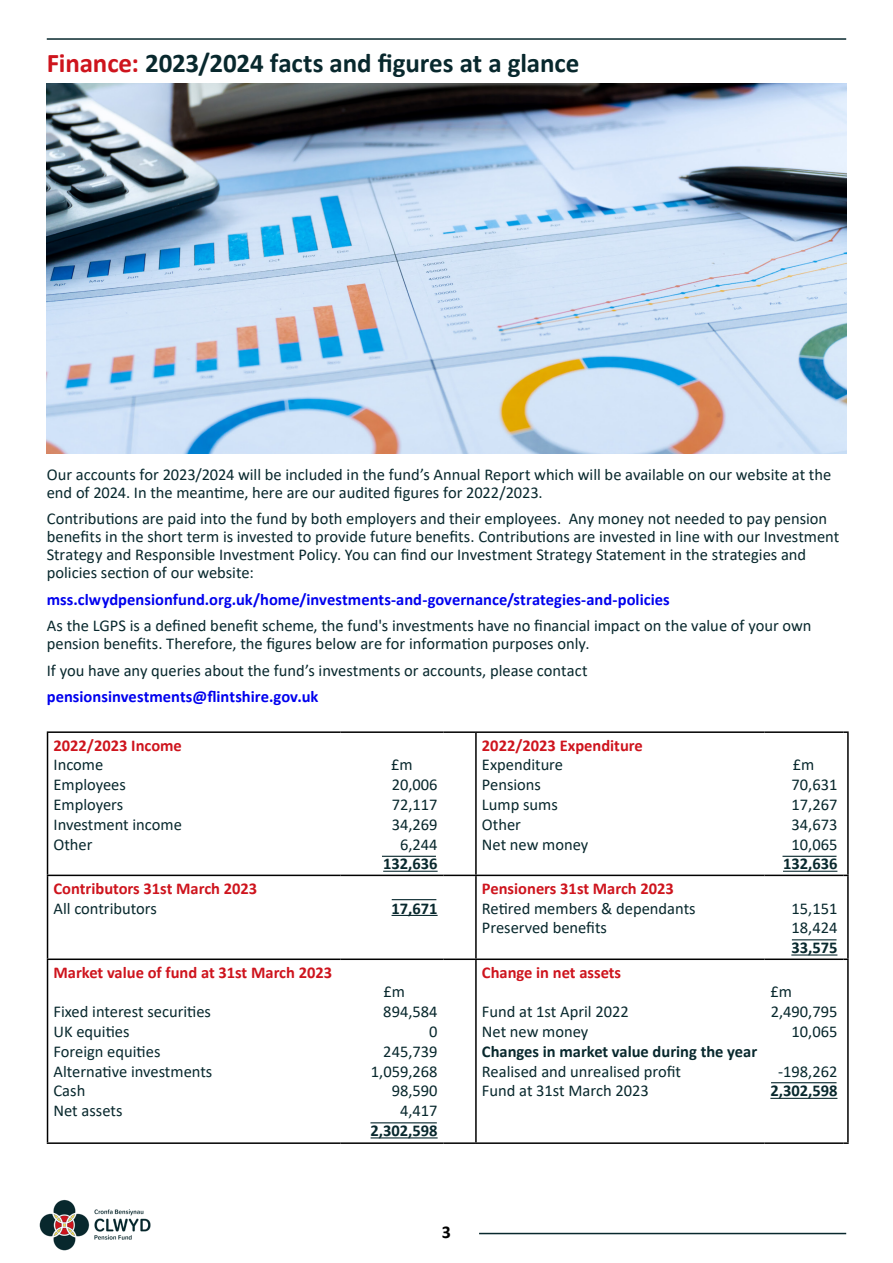
<style>
.page{position:relative;width:893px;height:1263px;background:#fff}
.page>*{position:absolute;margin:0;border:0;box-sizing:border-box;transform-origin:0 0}
.t1{font:700 27px "Calibri";letter-spacing:-.005em;color:#08282d}
.t2{font:700 18px "Calibri";color:#000}
.t3{font:16.5px/19.8px "Calibri";color:#08282d}
.t4{font:700 16.5px "Calibri";color:#ce141d}
.t5{font:700 16.5px "Calibri";color:#00e}
.t6{font:700 16.5px "Calibri";color:#08282d}
.s1{color:#ce141d}
</style>
<div class="page">
<hr style="left:47px;top:38px;width:799px;height:2px;background:#08282d">
<hr style="left:479px;top:1233px;width:367px;height:1px;background:#08282d">
<img style="left:40px;top:1200px;width:111px;height:50px">
<hr style="left:47px;top:731px;width:293px;height:2px;background:#000">
<hr style="left:47px;top:733px;width:1px;height:142px;background:#000">
<hr style="left:476px;top:731px;width:288px;height:2px;background:#000">
<hr style="left:47px;top:875px;width:293px;height:1px;background:#000">
<hr style="left:47px;top:876px;width:1px;height:82px;background:#000">
<hr style="left:476px;top:875px;width:288px;height:1px;background:#000">
<hr style="left:47px;top:958px;width:293px;height:2px;background:#000">
<hr style="left:47px;top:960px;width:1px;height:182px;background:#000">
<hr style="left:476px;top:958px;width:288px;height:2px;background:#000">
<hr style="left:47px;top:1142px;width:293px;height:2px;background:#000">
<hr style="left:476px;top:1142px;width:288px;height:2px;background:#000">
<hr style="left:444px;top:731px;width:32px;height:2px;background:#000">
<hr style="left:475px;top:733px;width:2px;height:142px;background:#000">
<hr style="left:444px;top:875px;width:32px;height:1px;background:#000">
<hr style="left:475px;top:876px;width:2px;height:82px;background:#000">
<hr style="left:444px;top:958px;width:32px;height:2px;background:#000">
<hr style="left:475px;top:960px;width:2px;height:182px;background:#000">
<hr style="left:444px;top:1142px;width:32px;height:2px;background:#000">
<svg style="left:843px;top:731px;width:6px;height:2px"></svg>
<hr style="left:847px;top:733px;width:2px;height:142px;background:#000">
<hr style="left:847px;top:876px;width:2px;height:82px;background:#000">
<svg style="left:843px;top:958px;width:6px;height:2px"></svg>
<hr style="left:847px;top:960px;width:2px;height:182px;background:#000">
<svg style="left:843px;top:1142px;width:6px;height:2px"></svg>
<hr style="left:764px;top:731px;width:79px;height:2px;background:#000">
<hr style="left:764px;top:875px;width:79px;height:1px;background:#000">
<hr style="left:764px;top:958px;width:79px;height:2px;background:#000">
<hr style="left:764px;top:1142px;width:79px;height:2px;background:#000">
<hr style="left:340px;top:731px;width:104px;height:2px;background:#000">
<hr style="left:340px;top:875px;width:104px;height:1px;background:#000">
<hr style="left:340px;top:958px;width:104px;height:2px;background:#000">
<hr style="left:340px;top:1142px;width:104px;height:2px;background:#000">
<hr style="left:383px;top:871px;width:55px;height:1px;background:#08282d">
<hr style="left:783px;top:871px;width:54px;height:1px;background:#08282d">
<hr style="left:392px;top:915px;width:46px;height:1px;background:#08282d">
<hr style="left:791px;top:954px;width:46px;height:1px;background:#08282d">
<hr style="left:371px;top:1137px;width:67px;height:1px;background:#08282d">
<hr style="left:770px;top:1098px;width:67px;height:1px;background:#08282d">
<hr style="left:382px;top:856px;width:54px;height:1px;background:#08282d">
<hr style="left:782px;top:856px;width:54px;height:1px;background:#08282d">
<hr style="left:792px;top:939px;width:44px;height:1px;background:#08282d">
<hr style="left:392px;top:899px;width:44px;height:1px;background:#08282d">
<hr style="left:370px;top:1122px;width:67px;height:1px;background:#08282d">
<hr style="left:771px;top:1082px;width:65px;height:1px;background:#08282d">
<img style="left:47px;top:84px;width:799px;height:370px">
<h1 class="t1" style="left:47px;top:44px;width:534px"><span class="s1">Finance:</span> 2023/2024 facts and figures at a glance</h1>
<p class="t3" style="left:47px;top:465px;width:786px;line-height:18px">Our accounts for 2023/2024 will be included in the fund’s Annual Report which will be available on our website at the end of 2024. In the meantime, here are our audited figures for 2022/2023.</p>
<p class="t3" style="left:47px;top:510px;width:794px;line-height:18px">Contributions are paid into the fund by both employers and their employees. Any money not needed to pay pension benefits in the short term is invested to provide future benefits. Contributions are invested in line with our Investment Strategy and Responsible Investment Policy. You can find our Investment Strategy Statement in the strategies and policies section of our website:</p>
<p class="t5" style="left:47px;top:588px;width:625px">mss.clwydpensionfund.org.uk/home/investments-and-governance/strategies-and-policies</p>
<p class="t3" style="left:47px;top:617px;width:766px;line-height:18px">As the LGPS is a defined benefit scheme, the fund's investments have no financial impact on the value of your own pension benefits. Therefore, the figures below are for information purposes only.</p>
<p class="t3" style="left:47px;top:660px;width:542px">If you have any queries about the fund’s investments or accounts, please contact</p>
<p class="t5" style="left:47px;top:685px;width:273px">pensionsinvestments@flintshire.gov.uk</p>
<p class="t4" style="left:54px;top:733px;width:130px">2022/2023 Income</p>
<p class="t3" style="left:54px;top:754px;width:130px">Income<br>Employees<br>Employers<br>Investment income<br>Other</p>
<p class="t3" style="left:391px;top:754px;width:23px">£m</p>
<p class="t4" style="left:482px;top:733px;width:162px">2022/2023 Expenditure</p>
<p class="t3" style="left:482px;top:754px;width:108px">Expenditure<br>Pensions<br>Lump sums<br>Other<br>Net new money</p>
<p class="t3" style="left:791px;top:754px;width:47px">£m<br>70,631<br>17,267<br>34,673<br>10,065</p>
<p class="t6" style="left:783px;top:852px;width:56px">132,636</p>
<p class="t3" style="left:392px;top:774px;width:47px">20,006</p>
<p class="t3" style="left:392px;top:794px;width:47px">72,117</p>
<p class="t3" style="left:392px;top:814px;width:47px">34,269</p>
<p class="t3" style="left:400px;top:834px;width:39px">6,244</p>
<p class="t6" style="left:383px;top:852px;width:56px">132,636</p>
<p class="t4" style="left:54px;top:876px;width:205px">Contributors 31st March 2023</p>
<p class="t3" style="left:54px;top:898px;width:105px">All contributors</p>
<p class="t6" style="left:392px;top:896px;width:48px">17,671</p>
<p class="t4" style="left:54px;top:960px;width:280px">Market value of fund at 31st March 2023</p>
<p class="t3" style="left:54px;top:1001px;width:160px">Fixed interest securities<br>UK equities<br>Foreign equities<br>Alternative investments<br>Cash<br>Net assets</p>
<p class="t3" style="left:384px;top:982px;width:23px">£m</p>
<p class="t3" style="left:383px;top:1001px;width:56px">894,584</p>
<p class="t3" style="left:429px;top:1021px;width:10px">0</p>
<p class="t3" style="left:383px;top:1041px;width:56px">245,739</p>
<p class="t3" style="left:371px;top:1061px;width:68px">1,059,268</p>
<p class="t3" style="left:392px;top:1081px;width:47px">98,590</p>
<p class="t3" style="left:400px;top:1100px;width:39px">4,417</p>
<p class="t6" style="left:371px;top:1119px;width:69px">2,302,598</p>
<p class="t4" style="left:482px;top:876px;width:194px">Pensioners 31st March 2023</p>
<p class="t3" style="left:482px;top:898px;width:215px">Retired members &amp; dependants<br>Preserved benefits</p>
<p class="t3" style="left:791px;top:898px;width:47px">15,151<br>18,424</p>
<p class="t6" style="left:791px;top:936px;width:48px">33,575</p>
<p class="t4" style="left:482px;top:960px;width:141px">Change in net assets</p>
<p class="t3" style="left:482px;top:1001px;width:148px">Fund at 1st April 2022<br>Net new money</p>
<p class="t6" style="left:482px;top:1040px;width:277px">Changes in market value during the year</p>
<p class="t3" style="left:482px;top:1061px;width:201px">Realised and unrealised profit<br>Fund at 31st March 2023</p>
<p class="t3" style="left:770px;top:982px;width:23px">£m</p>
<p class="t3" style="left:771px;top:1001px;width:68px">2,490,795</p>
<p class="t3" style="left:791px;top:1021px;width:47px">10,065</p>
<p class="t3" style="left:778px;top:1061px;width:61px">-198,262</p>
<p class="t6" style="left:770px;top:1079px;width:69px">2,302,598</p>
<p class="t2" style="left:442px;top:1219px;width:11px">3</p>
</div>
